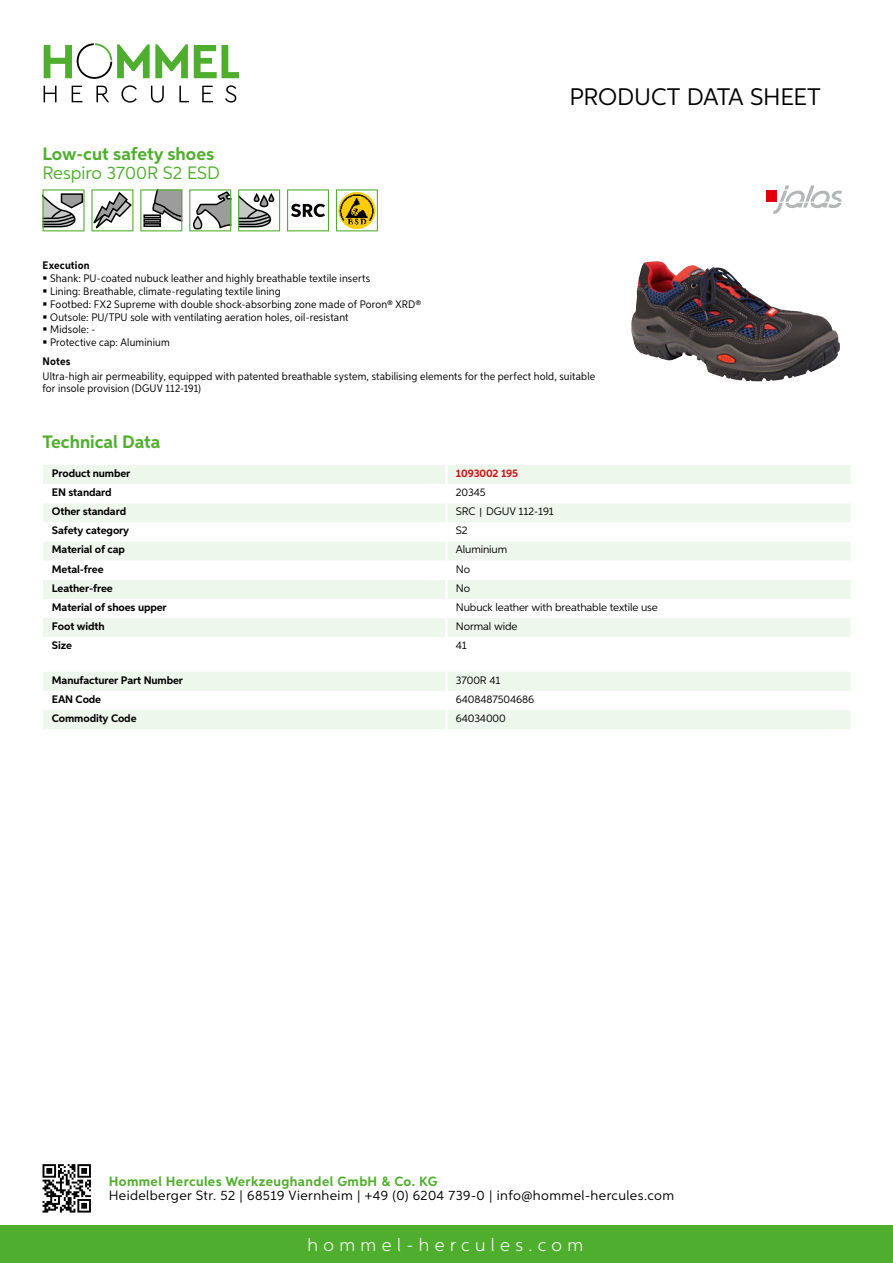
<style>
.page{position:relative;width:893px;height:1263px;background:#fff}
.page>*{position:absolute;margin:0;border:0;box-sizing:border-box;transform-origin:0 0}
.t1{font:24px "Aspira";letter-spacing:-.01em;color:#000}
.t2{font:700 18px "Aspira";color:#50ae2f}
.t3{font:300 18px "Aspira";letter-spacing:.3em;color:#fff}
.t4{font:18px "Aspira";color:#50ae2f}
.t5{font:13.5px "Aspira";letter-spacing:.03em;color:#000}
.t6{font:700 13.5px "Aspira";letter-spacing:.03em;color:#50ae2f}
.t7{font:10.95px/12.8px "Aspira Nar";letter-spacing:.015em;color:#000}
.t8{font:700 10.95px "Aspira";letter-spacing:-.01em;color:#000}
.t9{font:10.95px "Aspira";letter-spacing:-.01em;color:#000}
.t10{font:700 10.95px "Aspira Nar";letter-spacing:.015em;color:#000}
.t11{font:700 10.95px "Aspira";letter-spacing:-.01em;color:#cd1013}
.s1{font-family:"Wuerth Global";font-size:10.5px}
</style>
<div class="page">
<div style="left:0;top:1226px;width:893px;height:37px;background:#50ae2f"></div>
<svg style="left:43px;top:1164px;width:48px;height:48px"></svg>
<svg style="left:194px;top:45px;width:45px;height:33px"></svg>
<svg style="left:44px;top:43px;width:144px;height:36px"></svg>
<svg style="left:44px;top:86px;width:13px;height:16px"></svg>
<svg style="left:72px;top:86px;width:10px;height:16px"></svg>
<svg style="left:96px;top:86px;width:13px;height:16px"></svg>
<svg style="left:121px;top:85px;width:16px;height:18px"></svg>
<svg style="left:151px;top:86px;width:13px;height:17px"></svg>
<svg style="left:179px;top:86px;width:10px;height:16px"></svg>
<svg style="left:202px;top:86px;width:11px;height:16px"></svg>
<svg style="left:225px;top:85px;width:11px;height:18px"></svg>
<div style="left:43px;top:465px;width:807px;height:19px;background:#eef7eb"></div>
<svg style="left:43px;top:503px;width:807px;height:134px;fill:#eef7eb"></svg>
<hr style="left:445px;top:465px;width:3px;height:19px;background:#fff">
<hr style="left:445px;top:503px;width:3px;height:19px;background:#fff">
<hr style="left:445px;top:522px;width:3px;height:19px;background:#fff">
<hr style="left:445px;top:541px;width:3px;height:20px;background:#fff">
<hr style="left:445px;top:561px;width:3px;height:19px;background:#fff">
<hr style="left:445px;top:580px;width:3px;height:19px;background:#fff">
<hr style="left:445px;top:599px;width:3px;height:19px;background:#fff">
<hr style="left:445px;top:618px;width:3px;height:19px;background:#fff">
<svg style="left:43px;top:672px;width:807px;height:57px"></svg>
<hr style="left:445px;top:710px;width:3px;height:19px;background:#fff">
<svg style="left:43px;top:189px;width:90px;height:42px"></svg>
<svg style="left:140px;top:189px;width:42px;height:42px"></svg>
<svg style="left:189px;top:189px;width:42px;height:42px"></svg>
<svg style="left:238px;top:189px;width:42px;height:42px"></svg>
<svg style="left:287px;top:189px;width:42px;height:42px"></svg>
<svg style="left:336px;top:189px;width:42px;height:42px"></svg>
<img style="left:631px;top:262px;width:209px;height:119px">
<div style="left:766px;top:191px;width:11px;height:11px;background:#e3000b"></div>
<svg style="left:773px;top:185px;width:69px;height:29px"></svg>
<h2 class="t2" style="left:43px;top:142px;width:173px">Low-cut safety shoes</h2>
<h2 class="t4" style="left:43px;top:162px;width:176px">Respiro 3700R S2 ESD</h2>
<h1 class="t1" style="left:569px;top:82px;width:253px">Product data sh eet</h1>
<p class="t10" style="left:43px;top:259px;width:49px">Execution</p>
<p class="t7" style="left:50px;top:272px;width:373px">Shank: PU-coated nubuck leather and highly breathable textile inserts<br>Lining: Breathable, climate-regulating textile lining<br>Footbed: FX2 Supreme with double shock-absorbing zone made of Poron® XRD® Outsole: PU/TPU sole with ventilating aeration holes, oil-resistant<br>Midsole: -<br>Protective cap: Aluminium</p>
<p class="t10" style="left:43px;top:355px;width:29px">Notes</p>
<p class="t7" style="left:43px;top:370px;width:554px;line-height:12px">Ultra-high air permeability, equipped with patented breathable system, stabilising elements for the perfect hold, suitable for insole provision (DGUV 112-191)</p>
<h2 class="t2" style="left:43px;top:431px;width:120px">Technical Data</h2>
<p class="t8" style="left:52px;top:466px;width:80px">Product number</p>
<p class="t11" style="left:456px;top:466px;width:64px">1093002 195</p>
<p class="t8" style="left:52px;top:486px;width:61px">EN standard</p>
<p class="t9" style="left:456px;top:486px;width:31px">20345</p>
<p class="t8" style="left:52px;top:505px;width:76px">Other standard</p>
<p class="t9" style="left:456px;top:505px;width:100px">SRC <span class="s1">|</span> DGUV 112-191</p>
<p class="t8" style="left:52px;top:524px;width:79px">Safety category</p>
<p class="t9" style="left:456px;top:524px;width:13px">S2</p>
<p class="t8" style="left:52px;top:543px;width:75px">Material of cap</p>
<p class="t9" style="left:456px;top:543px;width:53px">Aluminium</p>
<p class="t8" style="left:52px;top:562px;width:53px">Metal-free</p>
<p class="t9" style="left:456px;top:562px;width:16px">No</p>
<p class="t8" style="left:52px;top:581px;width:62px">Leather-free</p>
<p class="t9" style="left:456px;top:581px;width:16px">No</p>
<p class="t8" style="left:52px;top:600px;width:116px">Material of shoes upper</p>
<p class="t9" style="left:456px;top:600px;width:203px">Nubuck leather with breathable textile use</p>
<p class="t8" style="left:52px;top:619px;width:54px">Foot width</p>
<p class="t9" style="left:456px;top:620px;width:63px">Normal wide</p>
<p class="t8" style="left:52px;top:639px;width:22px">Size</p>
<p class="t9" style="left:456px;top:639px;width:13px">41</p>
<p class="t8" style="left:52px;top:673px;width:133px">Manufacturer Part Number</p>
<p class="t9" style="left:456px;top:673px;width:46px">3700R 41</p>
<p class="t8" style="left:52px;top:692px;width:51px">EAN Code</p>
<p class="t9" style="left:456px;top:692px;width:80px">6408487504686</p>
<p class="t8" style="left:52px;top:711px;width:86px">Commodity Code</p>
<p class="t9" style="left:456px;top:711px;width:52px">64034000</p>
<p class="t6" style="left:109px;top:1172px;width:330px">Hommel Hercules Werkzeughandel GmbH &amp; Co. KG</p>
<p class="t5" style="left:109px;top:1187px;width:567px">Heidelberger Str. 52 | 68519 Viernheim | +49 (0) 6204 739-0 | info@hommel-hercules.com</p>
<h2 class="t3" style="left:307px;top:1234px;width:277px">hommel-hercules.com</h2>
</div>
